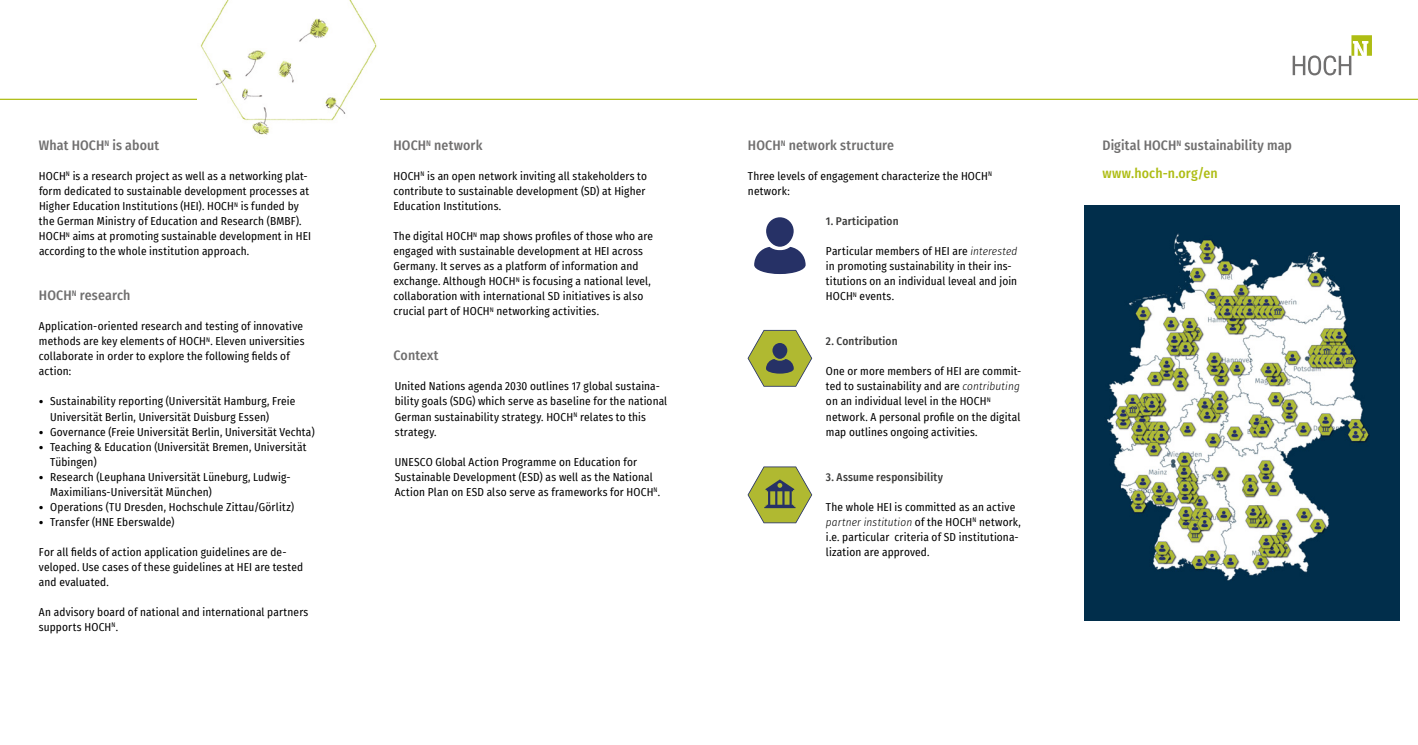
<style>
.page{position:relative;width:1418px;height:745px;background:#fff}
.page>*{position:absolute;margin:0;border:0;box-sizing:border-box;transform-origin:0 0}
.t1{font:500 13.75px "Fira Sans Condensed";letter-spacing:.01em;color:#706f6f}
.t2{font:500 13.75px "Fira Sans Condensed";letter-spacing:.01em;color:#aebd14}
.t3{font:11.25px/15px "Fira Sans Condensed";letter-spacing:.015em;color:#000}
.t4{font:500 11.25px "Fira Sans Condensed";letter-spacing:.015em;color:#3c3c3b}
.t5{font:500 8px "Fira Sans Condensed";color:#706f6f}
.s1{font-family:"The Sans UHH";font-weight:700}
.s2{font-weight:300;font-style:italic}
</style>
<div class="page">
<div style="left:766px;top:217px;width:27px;height:29px;background:#263166;border-radius:50%"></div>
<svg style="left:754px;top:247px;width:51px;height:27px"></svg>
<svg style="left:747px;top:466px;width:65px;height:57px"></svg>
<svg style="left:747px;top:330px;width:65px;height:56px"></svg>
<img style="left:1084px;top:206px;width:315px;height:414px">
<hr style="left:0;top:99px;width:1417px;height:1px;background:#aebd14">
<img style="left:197px;top:0;width:182px;height:135px">
<svg style="left:1292px;top:35px;width:79px;height:40px"></svg>
<p class="t1" style="left:39px;top:134px;width:122px">What HOCH<sup>N</sup> is about</p>
<p class="t1" style="left:434px;top:134px;width:50px">network</p>
<p class="t1" style="left:393px;top:134px;width:34px">HOCH</p>
<p class="t1" style="left:788px;top:134px;width:107px">network structure</p>
<p class="t5" style="left:426px;top:136px;width:6px">N</p>
<p class="t1" style="left:748px;top:134px;width:34px">HOCH</p>
<p class="t5" style="left:780px;top:136px;width:6px">N</p>
<p class="t1" style="left:1102px;top:134px;width:191px">Digital HOCH<sup>N</sup> sustainability map</p>
<p class="t3" style="left:39px;top:168px;width:273px">HOCH<sup>N</sup> is a research project as well as a networking plat&shy;form dedicated to sustainable development processes at Higher Education Institutions (HEI). HOCH<sup>N</sup> is funded by the German Ministry of Education and Research (BMBF).<br>HOCH<sup>N</sup> aims at promoting sustainable development in HEI according to the whole institution approach.</p>
<p class="t1" style="left:39px;top:284px;width:93px">HOCH<sup>N</sup> research</p>
<p class="t3" style="left:39px;top:318px;width:267px">Application-oriented research and testing of innovative methods are key elements of HOCH<sup>N</sup>. Eleven universities collaborate in order to explore the following fields of action:</p>
<p class="t3" style="left:50px;top:393px;width:246px;text-indent:-11px"><span class="s1">•</span> Sustainability reporting (Universität Hamburg, Freie<br>Universität Berlin, Universität Duisburg Essen)</p>
<p class="t3" style="left:39px;top:423px;width:277px"><span class="s1">•</span> Governance (Freie Universität Berlin, Universität Vechta)</p>
<p class="t3" style="left:50px;top:438px;width:258px;text-indent:-11px"><span class="s1">•</span> Teaching &amp; Education (Universität Bremen, Universität<br>Tübingen)</p>
<p class="t3" style="left:50px;top:468px;width:242px;text-indent:-11px"><span class="s1">•</span> Research (Leuphana Universität Lüneburg, Ludwig-<br>Maximilians-Universität München)</p>
<p class="t3" style="left:39px;top:498px;width:257px"><span class="s1">•</span> Operations (TU Dresden, Hochschule Zittau/Görlitz)</p>
<p class="t3" style="left:39px;top:513px;width:137px"><span class="s1">•</span> Transfer (HNE Eberswalde)</p>
<p class="t3" style="left:39px;top:543px;width:266px">For all fields of action application guidelines are de&shy;veloped. Use cases of these guidelines at HEI are tested and evaluated.</p>
<p class="t3" style="left:39px;top:603px;width:271px">An advisory board of national and international partners supports HOCH<sup>N</sup>.</p>
<p class="t3" style="left:393px;top:168px;width:255px">HOCH<sup>N</sup> is an open network inviting all stakeholders to contribute to sustainable development (SD) at Higher<br>Education Institutions.</p>
<p class="t3" style="left:393px;top:228px;width:261px">The digital HOCH<sup>N</sup> map shows profiles of those who are engaged with sustainable development at HEI across Germany. It serves as a platform of information and exchange. Although HOCH<sup>N</sup> is focusing a national level, collaboration with international SD initiatives is also crucial part of HOCH<sup>N</sup> networking activities.</p>
<p class="t1" style="left:393px;top:344px;width:47px">Context</p>
<p class="t3" style="left:395px;top:378px;width:274px">United Nations agenda 2030 outlines 17 global sustaina&shy;bility goals (SDG) which serve as baseline for the national German sustainability strategy. HOCH<sup>N</sup> relates to this strategy.</p>
<p class="t3" style="left:395px;top:453px;width:267px">UNESCO Global Action Programme on Education for<br>Sustainable Development (ESD) as well as the National<br>Action Plan on ESD also serve as frameworks for HOCH<sup>N</sup>.</p>
<p class="t3" style="left:748px;top:168px;width:245px">Three levels of engagement characterize the HOCH<sup>N</sup></p>
<p class="t2" style="left:1102px;top:162px;width:117px">www.hoch-n.org/en</p>
<p class="t3" style="left:748px;top:183px;width:43px">network:</p>
<p class="t4" style="left:826px;top:212px;width:74px">1. Participation</p>
<p class="t3" style="left:826px;top:243px;width:193px">Particular members of HEI are <span class="s2">interested </span>in promoting sustainability in their ins&shy;titutions on an individual leveal and join HOCH<sup>N</sup> events.</p>
<p class="t4" style="left:826px;top:332px;width:73px">2. Contribution</p>
<p class="t3" style="left:826px;top:363px;width:197px">One or more members of HEI are commit&shy;ted to sustainability and are <span class="s2">contributing </span>on an individual level in the HOCH<sup>N </sup>network. A personal profile on the digital map outlines ongoing activities.</p>
<p class="t4" style="left:826px;top:467px;width:118px">3. Assume responsibility</p>
<p class="t3" style="left:826px;top:498px;width:196px">The whole HEI is committed as an active <span class="s2">partner institution</span> of the HOCH<sup>N</sup> network, i.e. particular criteria of SD institutiona&shy;lization are approved.</p>
</div>
